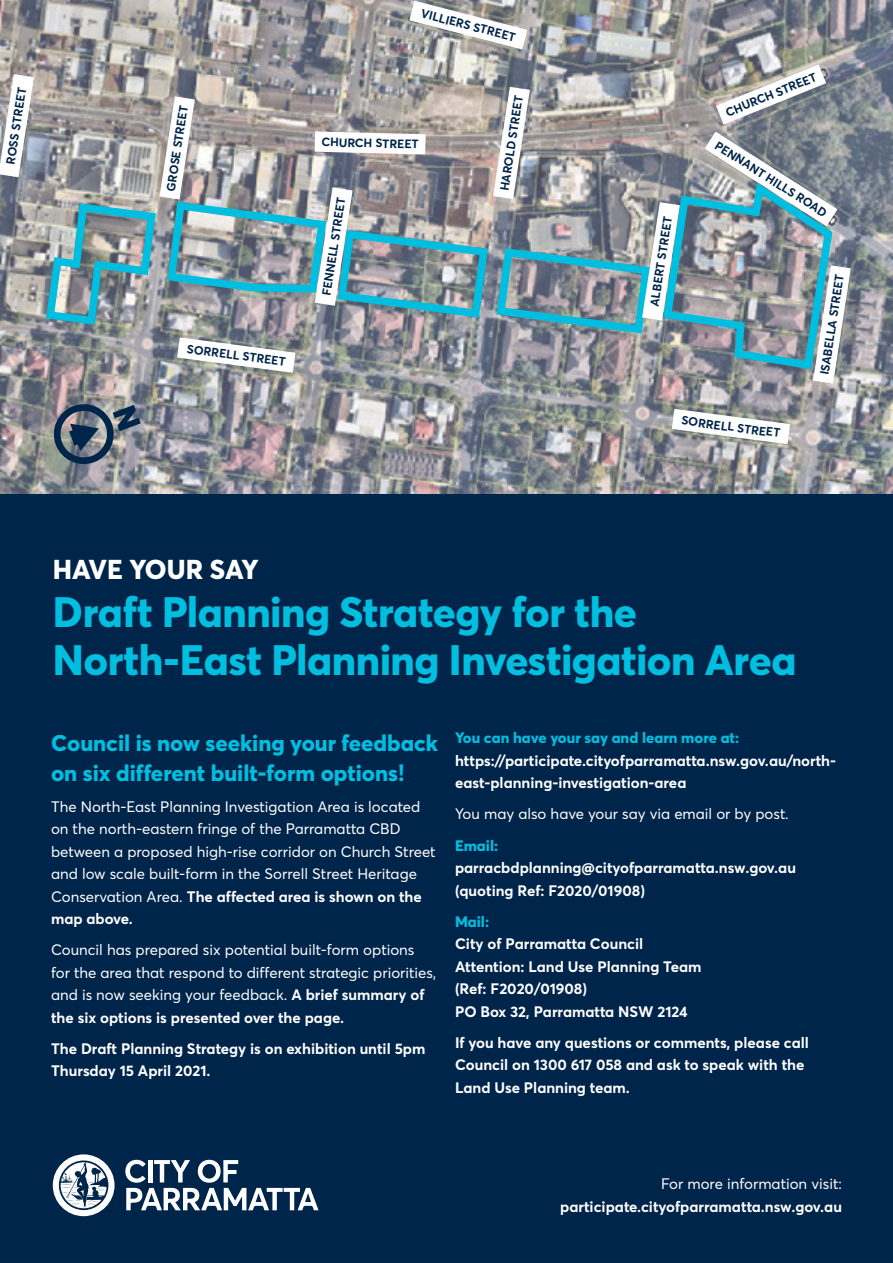
<style>
.page{position:relative;width:893px;height:1263px;background:#00254a}
.page>*{position:absolute;margin:0;border:0;box-sizing:border-box;transform-origin:0 0}
.t1{font:800 42px/48px "Parramatta";letter-spacing:-.01em;color:#00bedf}
.t2{font:800 27px "Parramatta";letter-spacing:-.005em;color:#fff}
.t3{font:800 22.5px/30px "Parramatta";color:#00bedf}
.t4{font:15px/22.5px "Parramatta";color:#fff}
.t5{font:700 15px/22.5px "Parramatta";color:#fff}
.t6{font:800 15px "Parramatta";color:#00bedf}
.t7{font:700 12px "Parramatta";color:#00254a}
.s1{font-weight:700}
</style>
<div class="page">
<svg style="left:125px;top:1160px;width:194px;height:50px"></svg>
<svg style="left:53px;top:1154px;width:62px;height:62px"></svg>
<img style="left:0;top:0;width:893px;height:493px">
<svg style="left:672px;top:409px;width:118px;height:35px;background:#cecfcf"></svg>
<img style="left:42px;top:64px;width:809px;height:320px">
<svg style="left:0;top:74px;width:34px;height:103px;background:#d4d5d7"></svg>
<svg style="left:409px;top:1px;width:118px;height:49px;background:#c5c4c2"></svg>
<svg style="left:50px;top:400px;width:91px;height:68px"></svg>
<p class="t7" style="left:2px;top:163px;width:79px;rotate:-81deg">ROSS STREET</p>
<p class="t7" style="left:162px;top:190px;width:88px;rotate:-81deg">GROSE STREET</p>
<p class="t7" style="left:188px;top:341px;width:101px;rotate:7deg">SORRELL STREET</p>
<p class="t7" style="left:423px;top:5px;width:99px;rotate:14deg">VILLIERS STREET</p>
<p class="t7" style="left:322px;top:134px;width:99px;rotate:1deg">CHURCH STREET</p>
<p class="t7" style="left:318px;top:294px;width:101px;rotate:-81deg">FENNELL STREET</p>
<p class="t7" style="left:496px;top:189px;width:98px;rotate:-81deg">HAROLD STREET</p>
<p class="t7" style="left:646px;top:305px;width:92px;rotate:-81deg">ALBERT STREET</p>
<p class="t7" style="left:723px;top:105px;width:99px;rotate:-22deg">CHURCH STREET</p>
<p class="t7" style="left:721px;top:137px;width:132px;rotate:33deg">PENNANT HILLS ROAD</p>
<p class="t7" style="left:816px;top:373px;width:103px;rotate:-81deg">ISABELLA STREET</p>
<p class="t7" style="left:683px;top:412px;width:101px;rotate:7deg">SORRELL STREET</p>
<h2 class="t2" style="left:53px;top:550px;width:207px">HAVE YOUR SAY</h2>
<h1 class="t1" style="left:53px;top:586px;width:745px">Draft Planning Strategy for the<br>North-East Planning Investigation Area</h1>
<h3 class="t3" style="left:51px;top:727px;width:388px">Council is now seeking your feedback on six different built-form options!</h3>
<p class="t4" style="left:51px;top:795px;width:386px">The North-East Planning Investigation Area is located on the north-eastern fringe of the Parramatta CBD between a proposed high-rise corridor on Church Street and low scale built-form in the Sorrell Street Heritage Conservation Area. <span class="s1">The affected area is shown on the map above.</span></p>
<p class="t4" style="left:51px;top:938px;width:387px">Council has prepared six potential built-form options for the area that respond to different strategic priorities, and is now seeking your feedback. <span class="s1">A brief summary of the six options is presented over the page.</span></p>
<p class="t5" style="left:51px;top:1036px;width:376px">The Draft Planning Strategy is on exhibition until 5pm<br>Thursday 15 April 2021.</p>
<p class="t6" style="left:455px;top:727px;width:286px">You can have your say and learn more at:</p>
<p class="t5" style="left:455px;top:749px;width:383px">https://participate.cityofparramatta.nsw.gov.au/north&shy;east-planning-investigation-area</p>
<p class="t4" style="left:455px;top:802px;width:335px">You may also have your say via email or by post.</p>
<p class="t6" style="left:455px;top:834px;width:45px">Email:</p>
<p class="t5" style="left:455px;top:856px;width:342px">parracbdplanning@cityofparramatta.nsw.gov.au (quoting Ref: F2020/01908)</p>
<p class="t6" style="left:455px;top:910px;width:36px">Mail:</p>
<p class="t5" style="left:455px;top:932px;width:248px">City of Parramatta Council<br>Attention: Land Use Planning Team (Ref: F2020/01908)<br>PO Box 32, Parramatta NSW 2124</p>
<p class="t5" style="left:455px;top:1030px;width:356px">If you have any questions or comments, please call<br>Council on 1300 617 058 and ask to speak with the<br>Land Use Planning team.</p>
<p class="t4" style="left:661px;top:1172px;width:182px">For more information visit:</p>
<p class="t5" style="left:560px;top:1195px;width:283px">participate.cityofparramatta.nsw.gov.au</p>
</div>
